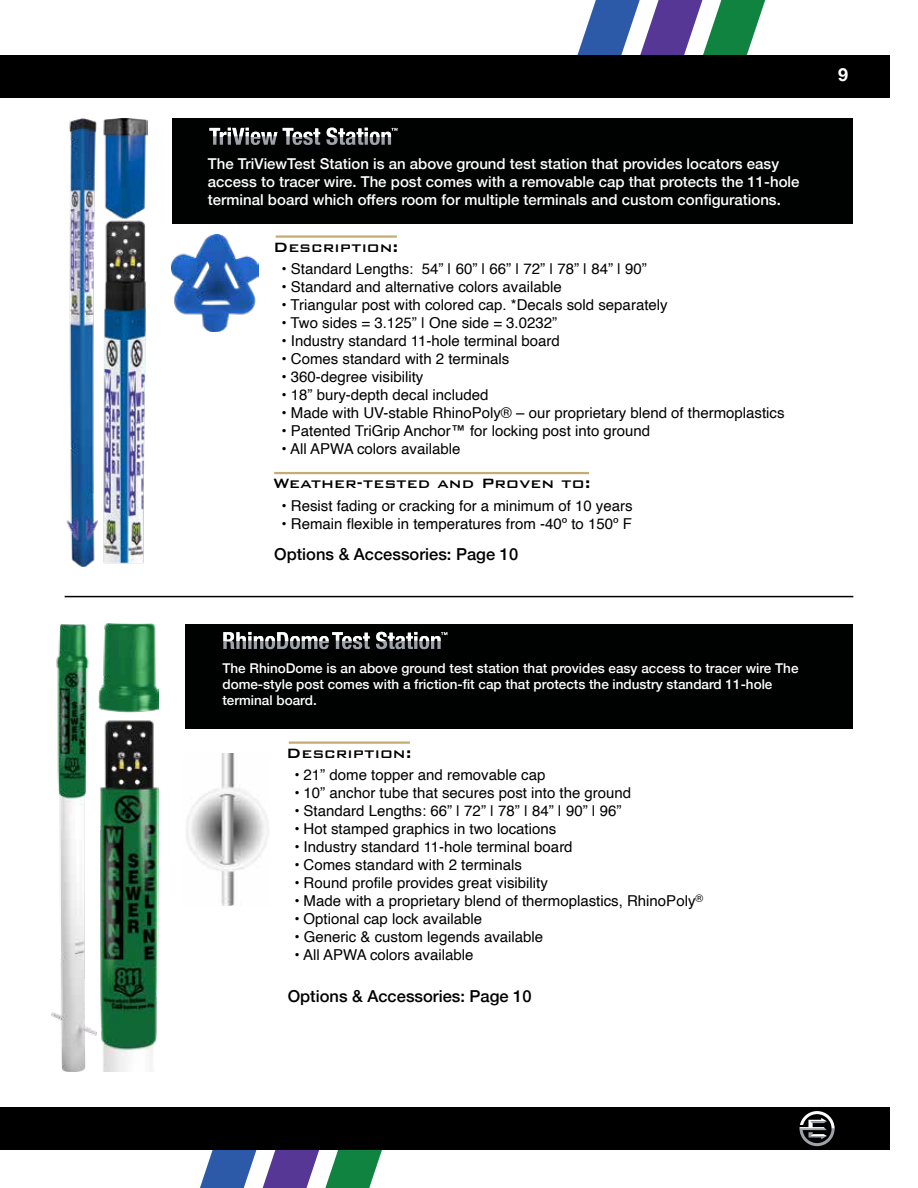
<style>
.page{position:relative;width:918px;height:1188px;background:#fff}
.page>*{position:absolute;margin:0;border:0;box-sizing:border-box;transform-origin:0 0}
.t1{font:500 18px "Bank Gothic BT";color:#000101}
.t2{font:700 18px "Helvetica Neue";color:#fff}
.t3{font:500 16.5px "Helvetica Neue";color:#000101}
.t4{font:15px "Helvetica";color:#000101}
.t5{font:500 15px/18px "Helvetica Neue";color:#fff}
.t6{font:500 13.5px/16.2px "Helvetica Neue";color:#fff}
</style>
<div class="page">
<svg style="left:577px;top:0;width:189px;height:55px"></svg>
<svg style="left:200px;top:1150px;width:182px;height:38px"></svg>
<div style="left:0;top:55px;width:890px;height:43px;background:#000"></div>
<div style="left:0;top:1107px;width:890px;height:43px;background:#000"></div>
<svg style="left:800px;top:1111px;width:35px;height:35px"></svg>
<img style="left:66px;top:119px;width:82px;height:448px">
<img style="left:172px;top:234px;width:86px;height:97px">
<hr style="left:276px;top:235px;width:121px;height:3px;background:#c4ac73">
<hr style="left:274px;top:472px;width:315px;height:2px;background:#c4ac73">
<div style="left:172px;top:119px;width:681px;height:105px;background:#000101"></div>
<svg style="left:209px;top:128px;width:68px;height:17px"></svg>
<svg style="left:283px;top:128px;width:37px;height:17px"></svg>
<svg style="left:326px;top:128px;width:72px;height:17px"></svg>
<hr style="left:65px;top:596px;width:788px;height:1px;background:#000101">
<div style="left:185px;top:624px;width:668px;height:104px;background:#000101"></div>
<hr style="left:289px;top:741px;width:121px;height:3px;background:#c4ac73">
<img style="left:51px;top:624px;width:107px;height:448px">
<svg style="left:223px;top:632px;width:147px;height:17px"></svg>
<svg style="left:376px;top:632px;width:71px;height:17px"></svg>
<img style="left:186px;top:754px;width:83px;height:151px">
<p class="t5" style="left:208px;top:153px;width:593px">The TriViewTest Station is an above ground test station that provides locators easy access to tracer wire. The post comes with a removable cap that protects the 11-hole terminal board which offers room for multiple terminals and custom configurations.</p>
<p class="t1" style="left:273px;top:237px;width:127px">Description:</p>
<p class="t4" style="left:281px;top:258px;width:367px">• Standard Lengths: 54” | 60” | 66” | 72” | 78” | 84” | 90”</p>
<p class="t4" style="left:281px;top:276px;width:282px">• Standard and alternative colors available</p>
<p class="t4" style="left:281px;top:294px;width:388px">• Triangular post with colored cap. *Decals sold separately</p>
<p class="t4" style="left:281px;top:312px;width:277px">• Two sides = 3.125” | One side = 3.0232”</p>
<p class="t4" style="left:281px;top:330px;width:280px">• Industry standard 11-hole terminal board</p>
<p class="t4" style="left:281px;top:348px;width:229px">• Comes standard with 2 terminals</p>
<p class="t4" style="left:281px;top:366px;width:143px">• 360-degree visibility</p>
<p class="t4" style="left:281px;top:384px;width:209px">• 18” bury-depth decal included</p>
<p class="t4" style="left:281px;top:402px;width:505px">• Made with UV-stable RhinoPoly® – our proprietary blend of thermoplastics</p>
<p class="t4" style="left:281px;top:420px;width:370px">• Patented TriGrip Anchor™ for locking post into ground</p>
<p class="t4" style="left:281px;top:438px;width:180px">• All APWA colors available</p>
<p class="t1" style="left:273px;top:474px;width:319px">Weather-tested and Proven to:</p>
<p class="t4" style="left:281px;top:494px;width:353px">• Resist fading or cracking for a minimum of 10 years</p>
<p class="t4" style="left:281px;top:512px;width:352px">• Remain flexible in temperatures from -40º to 150º F</p>
<p class="t3" style="left:274px;top:541px;width:245px">Options &amp; Accessories: Page 10</p>
<p class="t2" style="left:838px;top:60px;width:12px">9</p>
<p class="t6" style="left:222px;top:659px;width:578px">The RhinoDome is an above ground test station that provides easy access to tracer wire The dome-style post comes with a friction-fit cap that protects the industry standard 11-hole terminal board.</p>
<p class="t1" style="left:286px;top:743px;width:127px">Description:</p>
<p class="t4" style="left:295px;top:764px;width:252px">• 21” dome topper and removable cap</p>
<p class="t4" style="left:295px;top:782px;width:338px">• 10” anchor tube that secures post into the ground</p>
<p class="t4" style="left:295px;top:800px;width:329px">• Standard Lengths: 66” | 72” | 78” | 84” | 90” | 96”</p>
<p class="t4" style="left:295px;top:818px;width:263px">• Hot stamped graphics in two locations</p>
<p class="t4" style="left:295px;top:836px;width:280px">• Industry standard 11-hole terminal board</p>
<p class="t4" style="left:295px;top:854px;width:229px">• Comes standard with 2 terminals</p>
<p class="t4" style="left:295px;top:872px;width:255px">• Round profile provides great visibility</p>
<p class="t4" style="left:295px;top:890px;width:410px">• Made with a proprietary blend of thermoplastics, RhinoPoly<sup>®</sup></p>
<p class="t4" style="left:295px;top:908px;width:189px">• Optional cap lock available</p>
<p class="t4" style="left:295px;top:926px;width:250px">• Generic &amp; custom legends available</p>
<p class="t4" style="left:295px;top:944px;width:180px">• All APWA colors available</p>
<p class="t3" style="left:288px;top:982px;width:245px">Options &amp; Accessories: Page 10</p>
</div>
